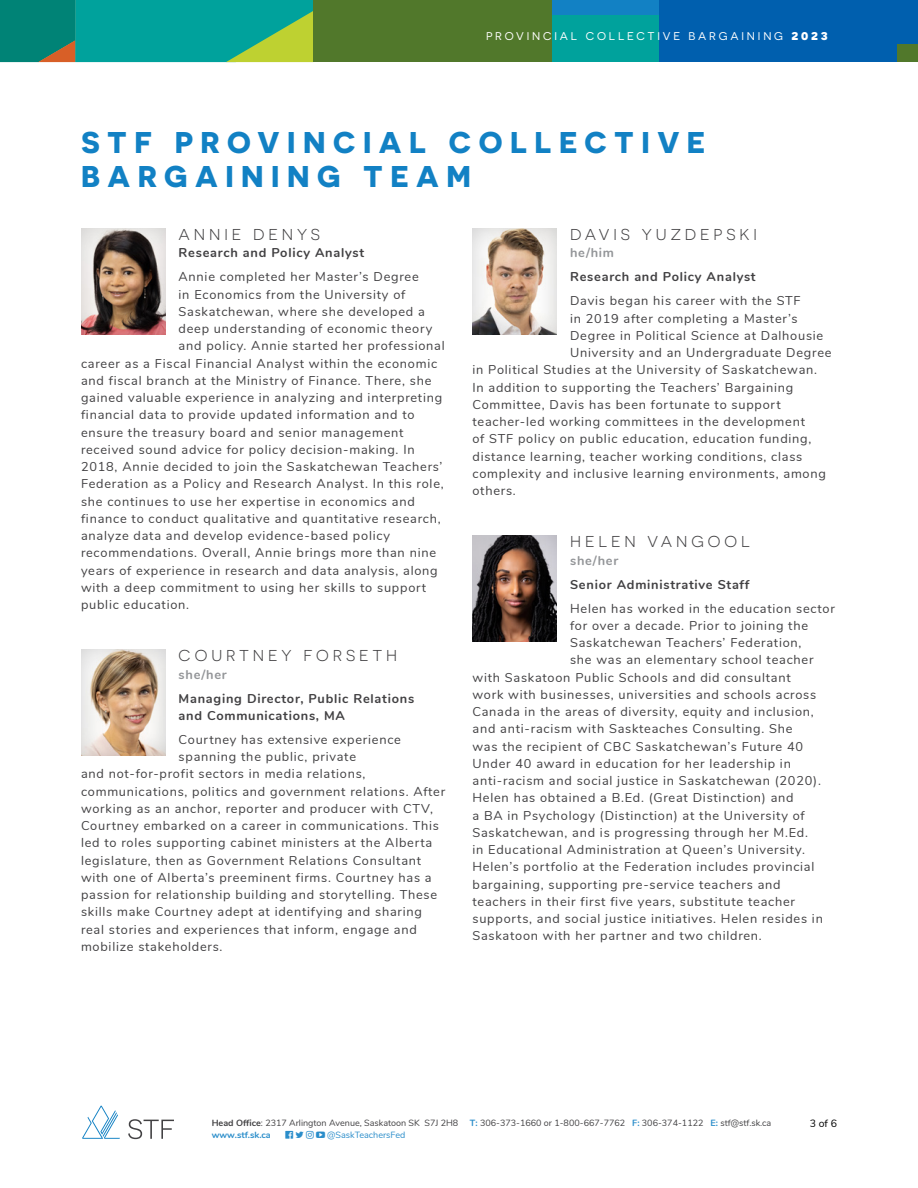
<style>
.page{position:relative;width:918px;height:1188px;background:#fff}
.page>*{position:absolute;margin:0;border:0;box-sizing:border-box;transform-origin:0 0}
.BARGAINING_Header{font:700 30px/34.5px "Novecentosanswide";letter-spacing:.25em;color:#1281c4}
.SUBHEAD_1{font:15.75px "Novecentosanswide";letter-spacing:.25em;color:#414042}
.BODY{font:12.75px "Nunito";letter-spacing:.06em;color:#414042}
.SUBHEAD_3{font:700 12.75px/17.2px "Nunito";letter-spacing:.06em;color:#414042}
.SUBHEAD_3-2{font:700 12.75px "Nunito";letter-spacing:.06em;color:#939598}
.Pronoun{font:700 12.75px "Nunito";color:#939598}
.t1{font:11.25px "Novecentosanswide";letter-spacing:.25em;color:#fff}
.t2{font:10.5px "Nunito Sans";color:#000}
.t3{font:9px "Nunito";color:#414042}
.t4{font:9px "Nunito";color:#2a8dca}
.t5{font:700 9px "Nunito";color:#2a8dca}
.s1{font-weight:800}
.s2{font-weight:700}
.s3{font-weight:700;color:#2a8dca}
</style>
<div class="page">
<div style="left:659px;top:0;width:238px;height:62px;background:#005fae"></div>
<div style="left:552px;top:0;width:107px;height:22px;background:#1281c4"></div>
<div style="left:552px;top:16px;width:107px;height:46px;background:#00a29c"></div>
<div style="left:897px;top:41px;width:21px;height:21px;background:#51782b"></div>
<div style="left:897px;top:0;width:21px;height:44px;background:#005fae"></div>
<div style="left:313px;top:0;width:239px;height:62px;background:#51782b"></div>
<svg style="left:0;top:0;width:313px;height:62px;background:#1a9f85"></svg>
<svg style="left:82px;top:1106px;width:38px;height:33px"></svg>
<svg style="left:128px;top:1119px;width:46px;height:20px"></svg>
<div style="left:69px;top:218px;width:109px;height:117px;background:#414042;opacity:.25"></div>
<div style="left:69px;top:639px;width:109px;height:117px;background:#414042;opacity:.25"></div>
<div style="left:460px;top:218px;width:110px;height:117px;background:#414042;opacity:.25"></div>
<img style="left:472px;top:535px;width:85px;height:107px">
<p class="t1" style="left:486px;top:30px;width:343px">PROVINCIAL COLLECTIVE BARGAINING <span class="s1">2023</span></p>
<p class="BARGAINING_Header" style="left:81px;top:124px;width:626px">STF PROVINCIAL COLLECTIVE<br>BARGAINING TEAM</p>
<p class="SUBHEAD_1" style="left:179px;top:226px;width:143px">ANNIE DENYS</p>
<p class="SUBHEAD_3" style="left:179px;top:244px;width:187px">Research and Policy Analyst</p>
<p class="BODY" style="left:179px;top:268px;width:242px">Annie completed her Master’s Degree</p>
<p class="BODY" style="left:179px;top:285px;width:228px">in Economics from the University of</p>
<p class="BODY" style="left:179px;top:302px;width:248px">Saskatchewan, where she developed a</p>
<p class="BODY" style="left:179px;top:319px;width:255px">deep understanding of economic theory</p>
<p class="BODY" style="left:179px;top:337px;width:268px">and policy. Annie started her professional</p>
<p class="BODY" style="left:81px;top:354px;width:358px">career as a Fiscal Financial Analyst within the economic</p>
<p class="BODY" style="left:81px;top:371px;width:352px">and fiscal branch at the Ministry of Finance. There, she</p>
<p class="BODY" style="left:81px;top:388px;width:363px">gained valuable experience in analyzing and interpreting</p>
<p class="BODY" style="left:81px;top:406px;width:335px">financial data to provide updated information and to</p>
<p class="BODY" style="left:81px;top:423px;width:324px">ensure the treasury board and senior management</p>
<p class="BODY" style="left:81px;top:440px;width:335px">received sound advice for policy decision-making. In</p>
<p class="BODY" style="left:81px;top:457px;width:363px">2018, Annie decided to join the Saskatchewan Teachers’</p>
<p class="BODY" style="left:81px;top:475px;width:364px">Federation as a Policy and Research Analyst. In this role,</p>
<p class="BODY" style="left:81px;top:492px;width:335px">she continues to use her expertise in economics and</p>
<p class="BODY" style="left:81px;top:509px;width:361px">finance to conduct qualitative and quantitative research,</p>
<p class="BODY" style="left:81px;top:526px;width:310px">analyze data and develop evidence-based policy</p>
<p class="BODY" style="left:81px;top:544px;width:357px">recommendations. Overall, Annie brings more than nine</p>
<p class="BODY" style="left:81px;top:561px;width:358px">years of experience in research and data analysis, along</p>
<p class="BODY" style="left:81px;top:578px;width:347px">with a deep commitment to using her skills to support</p>
<p class="BODY" style="left:81px;top:595px;width:110px">public education.</p>
<p class="SUBHEAD_1" style="left:179px;top:647px;width:220px">COURTNEY FORSETH</p>
<p class="SUBHEAD_3-2" style="left:179px;top:665px;width:50px">she/her</p>
<p class="SUBHEAD_3" style="left:179px;top:689px;width:237px">Managing Director, Public Relations and Communications, MA</p>
<p class="BODY" style="left:179px;top:730px;width:224px">Courtney has extensive experience</p>
<p class="BODY" style="left:179px;top:747px;width:179px">spanning the public, private</p>
<p class="BODY" style="left:81px;top:764px;width:286px">and not-for-profit sectors in media relations,</p>
<p class="BODY" style="left:81px;top:782px;width:366px">communications, politics and government relations. After</p>
<p class="BODY" style="left:81px;top:799px;width:353px">working as an anchor, reporter and producer with CTV,</p>
<p class="BODY" style="left:81px;top:816px;width:360px">Courtney embarked on a career in communications. This</p>
<p class="BODY" style="left:81px;top:833px;width:353px">led to roles supporting cabinet ministers at the Alberta</p>
<p class="BODY" style="left:81px;top:851px;width:342px">legislature, then as Government Relations Consultant</p>
<p class="BODY" style="left:81px;top:868px;width:352px">with one of Alberta’s preeminent firms. Courtney has a</p>
<p class="BODY" style="left:81px;top:885px;width:358px">passion for relationship building and storytelling. These</p>
<p class="BODY" style="left:81px;top:902px;width:343px">skills make Courtney adept at identifying and sharing</p>
<p class="BODY" style="left:81px;top:920px;width:337px">real stories and experiences that inform, engage and</p>
<p class="BODY" style="left:81px;top:937px;width:143px">mobilize stakeholders.</p>
<p class="SUBHEAD_1" style="left:570px;top:226px;width:188px">DAVIS YUZDEPSKI</p>
<p class="Pronoun" style="left:570px;top:244px;width:46px">he/him</p>
<p class="SUBHEAD_3" style="left:570px;top:268px;width:187px">Research and Policy Analyst</p>
<p class="BODY" style="left:570px;top:292px;width:232px">Davis began his career with the STF</p>
<p class="BODY" style="left:570px;top:309px;width:229px">in 2019 after completing a Master’s</p>
<p class="BODY" style="left:570px;top:326px;width:255px">Degree in Political Science at Dalhousie</p>
<p class="BODY" style="left:570px;top:343px;width:263px">University and an Undergraduate Degree</p>
<p class="BODY" style="left:472px;top:361px;width:346px">in Political Studies at the University of Saskatchewan.</p>
<p class="BODY" style="left:472px;top:378px;width:322px">In addition to supporting the Teachers’ Bargaining</p>
<p class="BODY" style="left:472px;top:395px;width:310px">Committee, Davis has been fortunate to support</p>
<p class="BODY" style="left:472px;top:412px;width:334px">teacher-led working committees in the development</p>
<p class="BODY" style="left:472px;top:430px;width:340px">of STF policy on public education, education funding,</p>
<p class="BODY" style="left:472px;top:447px;width:331px">distance learning, teacher working conditions, class</p>
<p class="BODY" style="left:472px;top:464px;width:355px">complexity and inclusive learning environments, among</p>
<p class="BODY" style="left:472px;top:481px;width:45px">others.</p>
<p class="SUBHEAD_1" style="left:570px;top:533px;width:181px">HELEN VANGOOL</p>
<p class="SUBHEAD_3-2" style="left:570px;top:551px;width:50px">she/her</p>
<p class="SUBHEAD_3" style="left:570px;top:575px;width:181px">Senior Administrative Staff</p>
<p class="BODY" style="left:570px;top:599px;width:266px">Helen has worked in the education sector</p>
<p class="BODY" style="left:570px;top:616px;width:240px">for over a decade. Prior to joining the</p>
<p class="BODY" style="left:570px;top:633px;width:233px">Saskatchewan Teachers’ Federation,</p>
<p class="BODY" style="left:570px;top:650px;width:245px">she was an elementary school teacher</p>
<p class="BODY" style="left:472px;top:668px;width:320px">with Saskatoon Public Schools and did consultant</p>
<p class="BODY" style="left:472px;top:685px;width:345px">work with businesses, universities and schools across</p>
<p class="BODY" style="left:472px;top:702px;width:343px">Canada in the areas of diversity, equity and inclusion,</p>
<p class="BODY" style="left:472px;top:719px;width:321px">and anti-racism with Saskteaches Consulting. She</p>
<p class="BODY" style="left:472px;top:737px;width:332px">was the recipient of CBC Saskatchewan’s Future 40</p>
<p class="BODY" style="left:472px;top:754px;width:320px">Under 40 award in education for her leadership in</p>
<p class="BODY" style="left:472px;top:771px;width:350px">anti-racism and social justice in Saskatchewan (2020).</p>
<p class="BODY" style="left:472px;top:788px;width:323px">Helen has obtained a B.Ed. (Great Distinction) and</p>
<p class="BODY" style="left:472px;top:806px;width:334px">a BA in Psychology (Distinction) at the University of</p>
<p class="BODY" style="left:472px;top:823px;width:337px">Saskatchewan, and is progressing through her M.Ed.</p>
<p class="BODY" style="left:472px;top:840px;width:334px">in Educational Administration at Queen’s University.</p>
<p class="BODY" style="left:472px;top:857px;width:343px">Helen’s portfolio at the Federation includes provincial</p>
<p class="BODY" style="left:472px;top:875px;width:310px">bargaining, supporting pre-service teachers and</p>
<p class="BODY" style="left:472px;top:892px;width:324px">teachers in their first five years, substitute teacher</p>
<p class="BODY" style="left:472px;top:909px;width:352px">supports, and social justice initiatives. Helen resides in</p>
<p class="BODY" style="left:472px;top:926px;width:291px">Saskatoon with her partner and two children.</p>
<p class="t3" style="left:212px;top:1116px;width:248px"><span class="s2">Head Office</span>: 2317 Arlington Avenue, Saskatoon SK S7J 2H8</p>
<p class="t3" style="left:470px;top:1116px;width:303px"><span class="s3">T:</span> 306-373-1660 or 1-800-667-7762 <span class="s3">F:</span> 306-374-1122 <span class="s3">E:</span> stf@stf.sk.ca</p>
<p class="t2" style="left:810px;top:1116px;width:29px">3 of 6</p>
<p class="t5" style="left:212px;top:1128px;width:61px">www.stf.sk.ca</p>
<p class="t4" style="left:327px;top:1128px;width:80px">@SaskTeachersFed</p>
</div>
